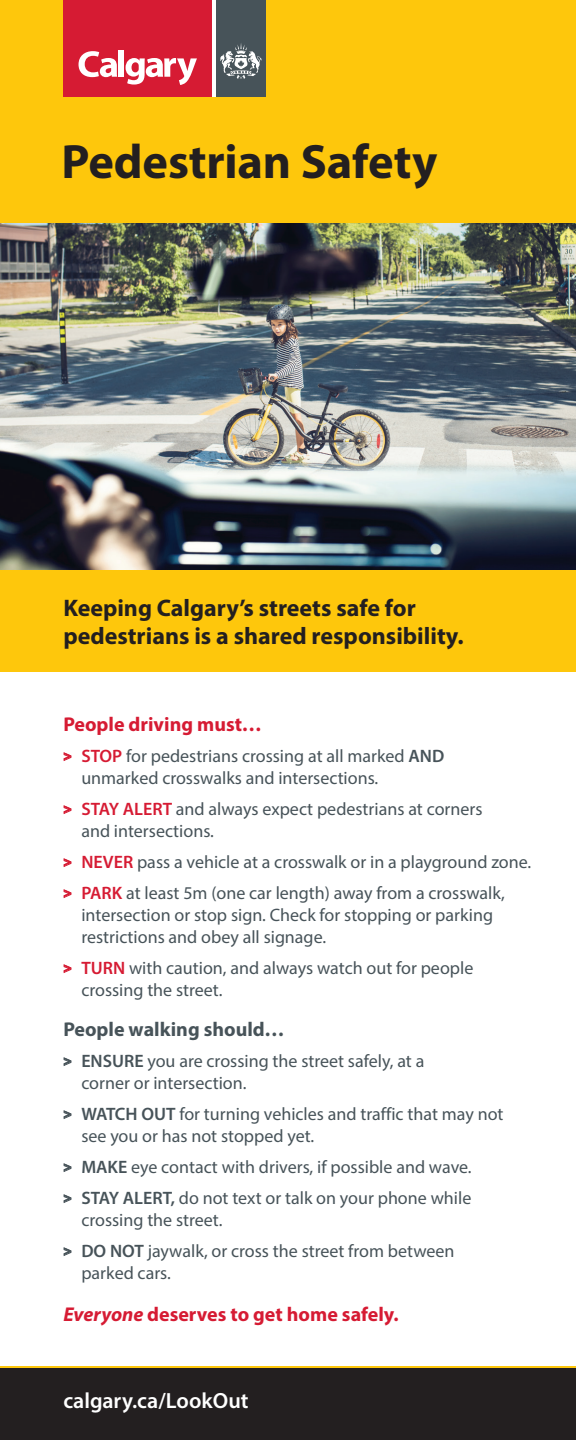
<style>
.page{position:relative;width:576px;height:1440px;background:#fff}
.page>*{position:absolute;margin:0;border:0;box-sizing:border-box;transform-origin:0 0}
.t1{font:700 48.4px "Myriad Pro";letter-spacing:-.005em;color:#231f20}
.t2{font:700 24px/28px "Myriad Pro";color:#231f20}
.t3{font:600 22px "Myriad Pro";color:#fff}
.t4{font:700 20px "Myriad Pro";color:#d61b33}
.t5{font:700 20px "Myriad Pro";color:#475359}
.t6{font:18px/22px "Myriad Pro";color:#475359}
.s1{font-weight:900;font-size:14px;color:#d61b33}
.s2{font-weight:600;color:#d61b33}
.s3{font-weight:600}
.s4{font-weight:900;font-size:14px}
.s5{font-style:italic}
</style>
<div class="page">
<div style="left:0;top:0;width:576px;height:671px;background:#fec70c"></div>
<img style="left:0;top:224px;width:576px;height:346px">
<div style="left:63px;top:0;width:149px;height:96px;background:#d61b33"></div>
<div style="left:215px;top:0;width:51px;height:96px;background:#475359"></div>
<svg style="left:79px;top:51px;width:38px;height:26px"></svg>
<div style="left:118px;top:50px;width:6px;height:27px;background:#fff"></div>
<svg style="left:126px;top:58px;width:71px;height:27px"></svg>
<hr style="left:212px;top:0;width:3px;height:96px;background:#fff">
<svg style="left:220px;top:43px;width:42px;height:36px"></svg>
<div style="left:0;top:1366px;width:576px;height:74px;background:#231f20"></div>
<h1 class="t1" style="left:61px;top:130px;width:378px">Pedestrian Safety</h1>
<h2 class="t2" style="left:63px;top:593px;width:402px">Keeping Calgary’s streets safe for pedestrians is a shared responsibility.</h2>
<p class="t4" style="left:63px;top:712px;width:200px">People driving must…</p>
<p class="t6" style="left:81px;top:745px;width:365px;text-indent:-18px"><span class="s1">&gt;</span> <span class="s2">STOP</span> for pedestrians crossing at all marked <span class="s3">AND </span>unmarked crosswalks and intersections.</p>
<p class="t6" style="left:81px;top:798px;width:403px;text-indent:-18px"><span class="s1">&gt;</span> <span class="s2">STAY ALERT</span> and always expect pedestrians at corners and intersections.</p>
<p class="t6" style="left:63px;top:847px;width:469px;line-height:31px"><span class="s1">&gt;</span> <span class="s2">NEVER</span> pass a vehicle at a crosswalk or in a playground zone. <span class="s1">&gt;</span> <span class="s2">PARK</span> at least 5m (one car length) away from a crosswalk,</p>
<p class="t6" style="left:81px;top:904px;width:413px">intersection or stop sign. Check for stopping or parking restrictions and obey all signage.</p>
<p class="t6" style="left:81px;top:957px;width:394px;text-indent:-18px"><span class="s1">&gt;</span> <span class="s2">TURN</span> with caution, and always watch out for people crossing the street.</p>
<p class="t5" style="left:63px;top:1017px;width:223px">People walking should…</p>
<p class="t6" style="left:81px;top:1050px;width:345px;text-indent:-18px"><span class="s4">&gt;</span> <span class="s3">ENSURE</span> you are crossing the street safely, at a corner or intersection.</p>
<p class="t6" style="left:81px;top:1103px;width:424px;text-indent:-18px"><span class="s4">&gt;</span> <span class="s3">WATCH OUT</span> for turning vehicles and traffic that may not see you or has not stopped yet.</p>
<p class="t6" style="left:63px;top:1152px;width:410px;line-height:31px"><span class="s4">&gt;</span> <span class="s3">MAKE</span> eye contact with drivers, if possible and wave. <span class="s4">&gt;</span> <span class="s3">STAY ALERT,</span> do not text or talk on your phone while</p>
<p class="t6" style="left:63px;top:1205px;width:393px;line-height:31px;text-indent:18px">crossing the street.<br><span class="s4">&gt;</span> <span class="s3">DO NOT</span> jaywalk, or cross the street from between</p>
<p class="t6" style="left:81px;top:1262px;width:91px">parked cars.</p>
<p class="t4" style="left:63px;top:1302px;width:337px"><span class="s5">Everyone</span> deserves to get home safely.</p>
<p class="t3" style="left:63px;top:1387px;width:187px">calgary.ca/LookOut</p>
</div>
